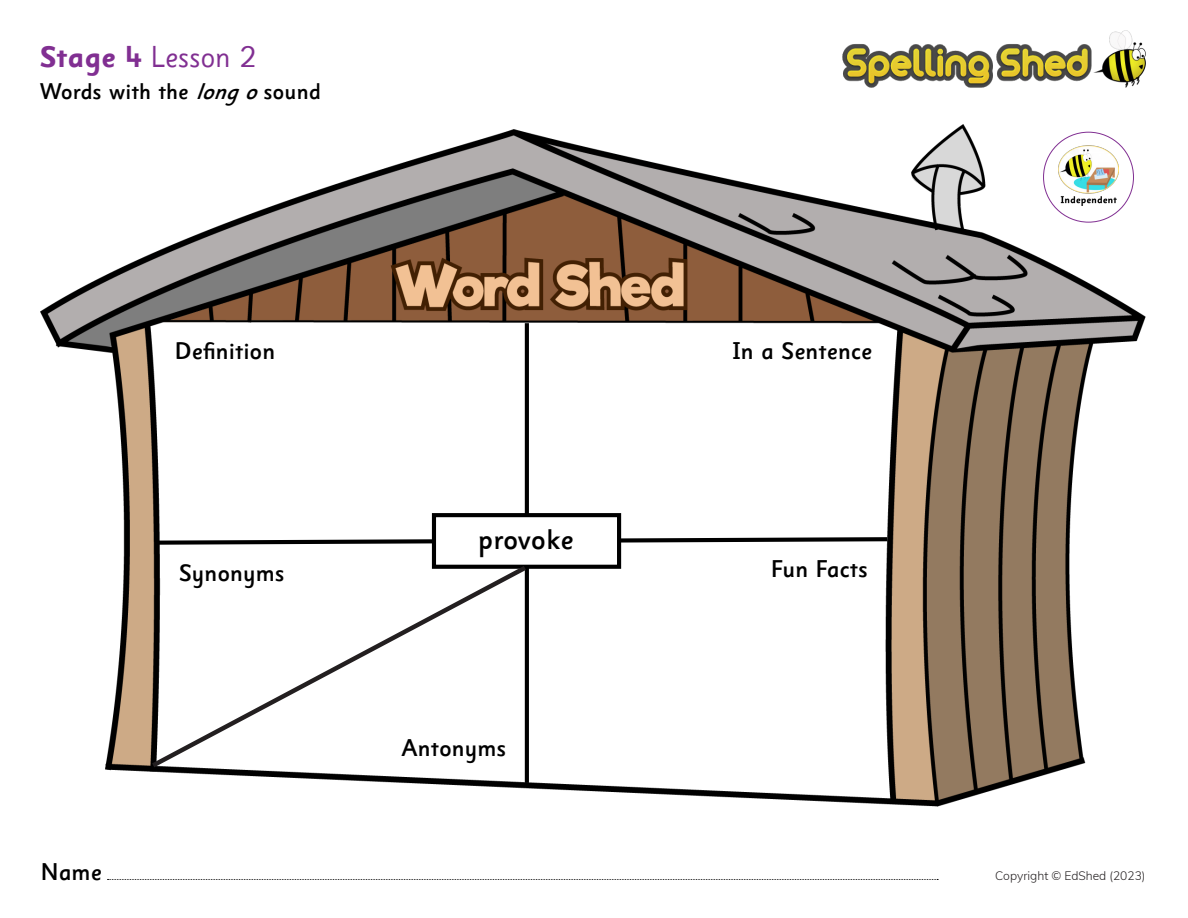
<style>
.page{position:relative;width:1188px;height:918px;background:#fff}
.page>*{position:absolute;margin:0;border:0;box-sizing:border-box;transform-origin:0 0}
.t1{font:30px "Sassoon Sans US2023";color:#812f92}
.t2{font:500 28.5px "Sassoon Sans US2023";letter-spacing:-.02em;color:#000}
.t3{font:500 24px "Sassoon Sans US2023";color:#000}
.t4{font:500 22.5px "Sassoon Sans US2023";color:#000}
.t5{font:300 12px "Muli";color:#231f20}
.s1{font-weight:700}
.s2{font-style:italic}
</style>
<div class="page">
<svg style="left:108px;top:879px;width:830px;height:1px"></svg>
<img style="left:843px;top:31px;width:302px;height:56px">
<img style="left:40px;top:125px;width:1105px;height:681px">
<svg style="left:525px;top:323px;width:4px;height:460px"></svg>
<svg style="left:154px;top:535px;width:738px;height:12px"></svg>
<div style="left:434px;top:515px;width:185px;height:52px;background:#fff"></div>
<div style="left:432px;top:513px;width:189px;height:56px;border:4px solid #000"></div>
<div style="left:1044px;top:132px;width:89px;height:90px;background:#fff;border-radius:50%"></div>
<img style="left:1059px;top:145px;width:60px;height:60px">
<svg style="left:147px;top:562px;width:384px;height:209px"></svg>
<p class="t1" style="left:40px;top:40px;width:218px"><span class="s1">Stage 4</span> Lesson 2</p>
<p class="t4" style="left:40px;top:79px;width:283px">Words with the <span class="s2">longo</span>sound</p>
<p class="t3" style="left:175px;top:338px;width:102px">Definition</p>
<p class="t3" style="left:733px;top:338px;width:141px">In a Sentence</p>
<p class="t2" style="left:478px;top:524px;width:97px">provoke</p>
<p class="t3" style="left:179px;top:560px;width:107px">Synonyms</p>
<p class="t3" style="left:771px;top:555px;width:98px">Fun Facts</p>
<p class="t3" style="left:402px;top:735px;width:106px">Antonyms</p>
<p class="t3" style="left:41px;top:859px;width:63px">Name</p>
<p class="t5" style="left:995px;top:867px;width:152px">Copyright © EdShed (2023)</p>
</div>
